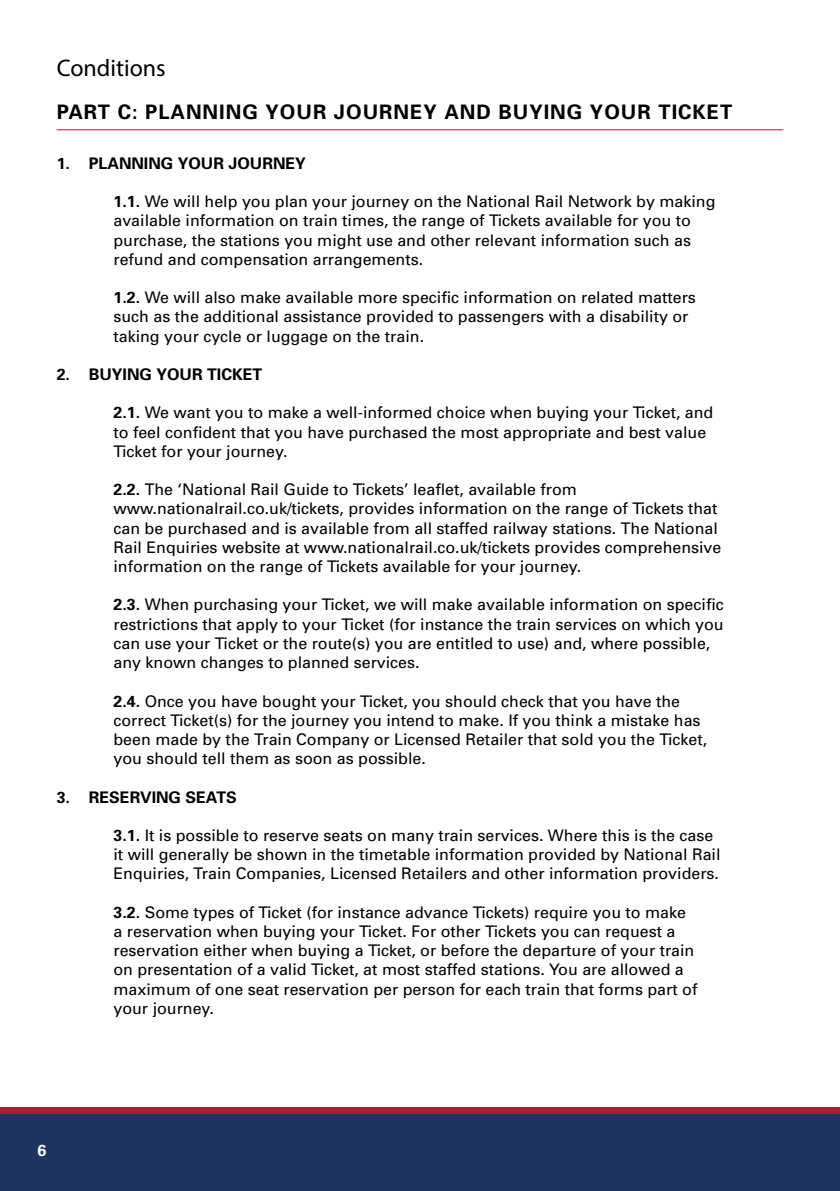
<style>
.page{position:relative;width:840px;height:1191px;background:#fff}
.page>*{position:absolute;margin:0;border:0;box-sizing:border-box;transform-origin:0 0}
.t1{font:24px "Myriad Pro";color:#000}
.t2{font:700 20px "Univers";letter-spacing:.05em;color:#000}
.t3{font:16px/19.2px "Univers";color:#000}
.t4{font:700 16px "Univers";color:#000}
.t5{font:700 16px "Univers";color:#fff}
.s1{font-weight:700}
</style>
<div class="page">
<div style="left:0;top:1107px;width:839px;height:84px;background:#1e3461"></div>
<div style="left:0;top:1107px;width:839px;height:6px;background:#b51832"></div>
<hr style="left:57px;top:129px;width:725px;height:1px;background:#b51832">
<h1 class="t1" style="left:57px;top:53px;width:110px">Conditions</h1>
<p class="t2" style="left:57px;top:100px;width:676px">PART C: PLANNING YOUR JOURNEY AND BUYING YOUR TICKET</p>
<p class="t4" style="left:57px;top:153px;width:250px">1. PLANNING YOUR JOURNEY</p>
<p class="t3" style="left:113px;top:192px;width:603px"><span class="s1">1.1.</span> We will help you plan your journey on the National Rail Network by making available information on train times, the range of Tickets available for you to purchase, the stations you might use and other relevant information such as refund and compensation arrangements.</p>
<p class="t3" style="left:113px;top:288px;width:583px"><span class="s1">1.2.</span> We will also make available more specific information on related matters such as the additional assistance provided to passengers with a disability or taking your cycle or luggage on the train.</p>
<p class="t4" style="left:57px;top:365px;width:207px">2. BUYING YOUR TICKET</p>
<p class="t3" style="left:113px;top:403px;width:601px"><span class="s1">2.1.</span> We want you to make a well-informed choice when buying your Ticket, and to feel confident that you have purchased the most appropriate and best value<br>Ticket for your journey.</p>
<p class="t3" style="left:113px;top:480px;width:609px"><span class="s1">2.2.</span> The ‘National Rail Guide to Tickets’ leaflet, available from www.nationalrail.co.uk/tickets, provides information on the range of Tickets that can be purchased and is available from all staffed railway stations. The National Rail Enquiries website at www.nationalrail.co.uk/tickets provides comprehensive information on the range of Tickets available for your journey.</p>
<p class="t3" style="left:113px;top:595px;width:611px"><span class="s1">2.3.</span> When purchasing your Ticket, we will make available information on specific restrictions that apply to your Ticket (for instance the train services on which you can use your Ticket or the route(s) you are entitled to use) and, where possible, any known changes to planned services.</p>
<p class="t3" style="left:113px;top:691px;width:595px"><span class="s1">2.4.</span> Once you have bought your Ticket, you should check that you have the correct Ticket(s) for the journey you intend to make. If you think a mistake has been made by the Train Company or Licensed Retailer that sold you the Ticket, you should tell them as soon as possible.</p>
<p class="t4" style="left:57px;top:787px;width:181px">3. RESERVING SEATS</p>
<p class="t3" style="left:113px;top:826px;width:608px"><span class="s1">3.1.</span> It is possible to reserve seats on many train services. Where this is the case it will generally be shown in the timetable information provided by National Rail<br>Enquiries, Train Companies, Licensed Retailers and other information providers.</p>
<p class="t3" style="left:113px;top:902px;width:585px"><span class="s1">3.2.</span> Some types of Ticket (for instance advance Tickets) require you to make a reservation when buying your Ticket. For other Tickets you can request a reservation either when buying a Ticket, or before the departure of your train on presentation of a valid Ticket, at most staffed stations. You are allowed a maximum of one seat reservation per person for each train that forms part of your journey.</p>
<p class="t5" style="left:37px;top:1140px;width:10px">6</p>
</div>
